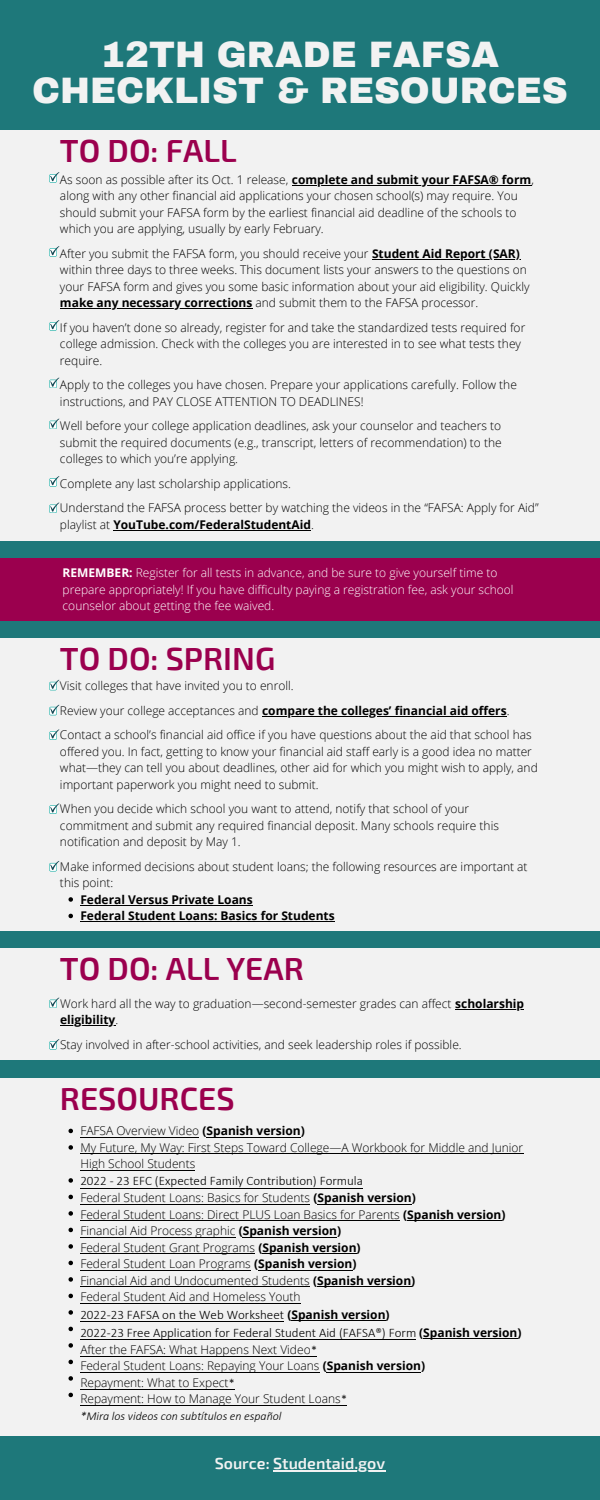
<style>
.page{position:relative;width:600px;height:1500px;background:#1e787a}
.page>*{position:absolute;margin:0;border:0;box-sizing:border-box;transform-origin:0 0}
.t1{font:900 36px/36px "Archivo";color:#f2f2f2;text-align:center}
.t2{font:600 32px "Exo 2";color:#9b004e}
.t3{font:600 16px "Exo 2";color:#f2f2f2}
.t4{font:300 13px/17.9px "Calibri";color:#000}
.t5{font:300 12px/16.5px "Open Sans";color:#000}
.t6{font:300 12px/16.5px "Open Sans";color:#fff}
.t7{font:700 12px "Open Sans";color:#000}
.s1{font-weight:700}
.s2{font-weight:300}
.s3{font-family:"Open Sans";font-weight:700;font-size:12px}
.s4{font-family:"Calibri"}
.s5{font-family:"Calibri";font-style:italic}
</style>
<div class="page">
<hr style="left:273px;top:1471px;width:112px;height:1px;background:#f2f2f2">
<div style="left:0;top:558px;width:600px;height:63px;background:#9b004e"></div>
<div style="left:0;top:1078px;width:600px;height:358px;background:#f2f2f2"></div>
<svg style="left:69px;top:1129px;width:4px;height:4px"></svg>
<svg style="left:69px;top:1145px;width:4px;height:5px"></svg>
<svg style="left:69px;top:1178px;width:4px;height:5px"></svg>
<svg style="left:69px;top:1195px;width:4px;height:4px"></svg>
<svg style="left:69px;top:1211px;width:4px;height:5px"></svg>
<svg style="left:69px;top:1228px;width:4px;height:4px"></svg>
<svg style="left:69px;top:1244px;width:4px;height:5px"></svg>
<svg style="left:69px;top:1261px;width:4px;height:4px"></svg>
<svg style="left:69px;top:1277px;width:4px;height:5px"></svg>
<svg style="left:69px;top:1294px;width:4px;height:4px"></svg>
<svg style="left:69px;top:1310px;width:4px;height:5px"></svg>
<svg style="left:69px;top:1327px;width:4px;height:4px"></svg>
<svg style="left:69px;top:1343px;width:4px;height:5px"></svg>
<svg style="left:69px;top:1360px;width:4px;height:4px"></svg>
<svg style="left:69px;top:1376px;width:4px;height:5px"></svg>
<svg style="left:69px;top:1393px;width:4px;height:4px"></svg>
<div style="left:0;top:130px;width:600px;height:410px;background:#f2f2f2"></div>
<hr style="left:292px;top:185px;width:240px;height:1px;background:#000">
<hr style="left:372px;top:259px;width:148px;height:1px;background:#000">
<hr style="left:60px;top:308px;width:192px;height:1px;background:#000">
<hr style="left:113px;top:530px;width:198px;height:1px;background:#000">
<svg style="left:49px;top:172px;width:10px;height:10px"></svg>
<svg style="left:49px;top:246px;width:10px;height:10px"></svg>
<svg style="left:49px;top:320px;width:10px;height:10px"></svg>
<svg style="left:49px;top:377px;width:10px;height:11px"></svg>
<svg style="left:49px;top:418px;width:10px;height:11px"></svg>
<svg style="left:49px;top:476px;width:10px;height:10px"></svg>
<svg style="left:49px;top:502px;width:10px;height:11px"></svg>
<div style="left:0;top:638px;width:600px;height:293px;background:#f2f2f2"></div>
<svg style="left:68px;top:897px;width:5px;height:5px"></svg>
<hr style="left:80px;top:905px;width:173px;height:1px;background:#000">
<svg style="left:68px;top:914px;width:5px;height:4px"></svg>
<hr style="left:80px;top:921px;width:255px;height:1px;background:#000">
<hr style="left:262px;top:716px;width:245px;height:1px;background:#000">
<svg style="left:49px;top:680px;width:10px;height:10px"></svg>
<svg style="left:49px;top:705px;width:10px;height:10px"></svg>
<svg style="left:49px;top:729px;width:10px;height:11px"></svg>
<svg style="left:49px;top:803px;width:10px;height:11px"></svg>
<svg style="left:49px;top:861px;width:10px;height:10px"></svg>
<div style="left:0;top:948px;width:600px;height:112px;background:#f2f2f2"></div>
<hr style="left:455px;top:1009px;width:69px;height:1px;background:#000">
<hr style="left:60px;top:1025px;width:55px;height:1px;background:#000">
<svg style="left:49px;top:997px;width:10px;height:11px"></svg>
<svg style="left:49px;top:1039px;width:10px;height:10px"></svg>
<hr style="left:81px;top:1137px;width:118px;height:1px;background:#000">
<hr style="left:207px;top:1137px;width:94px;height:1px;background:#000">
<hr style="left:81px;top:1153px;width:443px;height:1px;background:#000">
<hr style="left:81px;top:1170px;width:114px;height:1px;background:#000">
<hr style="left:81px;top:1188px;width:282px;height:1px;background:#000">
<hr style="left:81px;top:1204px;width:229px;height:1px;background:#000">
<hr style="left:318px;top:1204px;width:94px;height:1px;background:#000">
<hr style="left:81px;top:1220px;width:319px;height:1px;background:#000">
<hr style="left:407px;top:1220px;width:94px;height:1px;background:#000">
<hr style="left:81px;top:1237px;width:155px;height:1px;background:#000">
<hr style="left:243px;top:1237px;width:94px;height:1px;background:#000">
<hr style="left:81px;top:1253px;width:174px;height:1px;background:#000">
<hr style="left:263px;top:1253px;width:94px;height:1px;background:#000">
<hr style="left:81px;top:1270px;width:170px;height:1px;background:#000">
<hr style="left:258px;top:1270px;width:94px;height:1px;background:#000">
<hr style="left:81px;top:1286px;width:229px;height:1px;background:#000">
<hr style="left:317px;top:1286px;width:94px;height:1px;background:#000">
<hr style="left:81px;top:1303px;width:220px;height:1px;background:#000">
<hr style="left:81px;top:1321px;width:203px;height:1px;background:#000">
<hr style="left:292px;top:1320px;width:94px;height:1px;background:#000">
<hr style="left:81px;top:1339px;width:335px;height:1px;background:#000">
<hr style="left:423px;top:1338px;width:94px;height:1px;background:#000">
<hr style="left:81px;top:1356px;width:236px;height:1px;background:#000">
<hr style="left:81px;top:1372px;width:239px;height:1px;background:#000">
<hr style="left:327px;top:1372px;width:94px;height:1px;background:#000">
<hr style="left:81px;top:1389px;width:154px;height:1px;background:#000">
<hr style="left:81px;top:1405px;width:266px;height:1px;background:#000">
<p class="t1" style="left:32px;top:37px;width:537px">12TH GRADE FAFSA<br>CHECKLIST &amp; RESOURCES</p>
<p class="t2" style="left:60px;top:130px;width:178px">TO DO: FALL</p>
<p class="t5" style="left:60px;top:171px;width:476px">As soon as possible after its Oct. 1 release, <span class="s1">complete and submit your FAFSA® form</span>, along with any other financial aid applications your chosen school(s) may require. You should submit your FAFSA form by the earliest financial aid deadline of the schools to which you are applying, usually by early February.</p>
<p class="t5" style="left:60px;top:245px;width:471px">After you submit the FAFSA form, you should receive your <span class="s1">Student Aid Report (SAR) </span>within three days to three weeks. This document lists your answers to the questions on your FAFSA form and gives you some basic information about your aid eligibility. Quickly <span class="s1">make any necessary corrections</span> and submit them to the FAFSA processor.</p>
<p class="t5" style="left:60px;top:319px;width:467px">If you haven’t done so already, register for and take the standardized tests required for college admission. Check with the colleges you are interested in to see what tests they require.</p>
<p class="t5" style="left:60px;top:376px;width:458px">Apply to the colleges you have chosen. Prepare your applications carefully. Follow the instructions, and PAY CLOSE ATTENTION TO DEADLINES!</p>
<p class="t5" style="left:60px;top:417px;width:443px;text-align:justify">Well before your college application deadlines, ask your counselor and teachers to submit the required documents (e.g., transcript, letters of recommendation) to the colleges to which you’re applying.</p>
<p class="t5" style="left:60px;top:475px;width:232px">Complete any last scholarship applications.</p>
<p class="t5" style="left:60px;top:499px;width:480px">Understand the FAFSA process better by watching the videos in the “FAFSA: Apply for Aid” playlist at <span class="s1">YouTube.com/FederalStudentAid</span>.</p>
<p class="t6" style="left:63px;top:564px;width:453px"><span class="s1">REMEMBER:</span> Register for all tests in advance, and be sure to give yourself time to prepare appropriately! If you have difficulty paying a registration fee, ask your school counselor about getting the fee waived.</p>
<p class="t2" style="left:60px;top:638px;width:217px">TO DO: SPRING</p>
<p class="t5" style="left:60px;top:677px;width:235px">Visit colleges that have invited you to enroll.</p>
<p class="t7" style="left:60px;top:702px;width:451px"><span class="s2">Review your college acceptances and</span> compare the colleges’ financial aid offers<span class="s2">.</span></p>
<p class="t5" style="left:60px;top:726px;width:479px">Contact a school’s financial aid office if you have questions about the aid that school has offered you. In fact, getting to know your financial aid staff early is a good idea no matter what—they can tell you about deadlines, other aid for which you might wish to apply, and important paperwork you might need to submit.</p>
<p class="t5" style="left:60px;top:800px;width:441px">When you decide which school you want to attend, notify that school of your commitment and submit any required financial deposit. Many schools require this notification and deposit by May 1.</p>
<p class="t5" style="left:60px;top:858px;width:469px">Make informed decisions about student loans; the following resources are important at this point:</p>
<p class="t7" style="left:80px;top:891px;width:174px">Federal Versus Private Loans</p>
<p class="t7" style="left:80px;top:907px;width:256px">Federal Student Loans: Basics for Students</p>
<p class="t2" style="left:60px;top:948px;width:245px">TO DO: ALL YEAR</p>
<p class="t5" style="left:60px;top:995px;width:466px">Work hard all the way to graduation—second-semester grades can affect <span class="s1">scholarship eligibility</span>.</p>
<p class="t5" style="left:60px;top:1036px;width:403px">Stay involved in after-school activities, and seek leadership roles if possible.</p>
<p class="t2" style="left:60px;top:1078px;width:176px">RESOURCES</p>
<p class="t5" style="left:80px;top:1122px;width:444px">FAFSA Overview Video <span class="s1">(Spanish version)<br></span>My Future, My Way: First Steps Toward College—A Workbook for Middle and Junior<br>High School Students</p>
<p class="t4" style="left:80px;top:1172px;width:284px">2022 - 23 EFC (Expected Family Contribution) Formula</p>
<p class="t5" style="left:80px;top:1190px;width:427px">Federal Student Loans: Basics for Students <span class="s1">(Spanish version)<br></span>Federal Student Loans: Direct PLUS Loan Basics for Parents <span class="s1">(Spanish version)<br></span>Financial Aid Process graphic <span class="s1">(Spanish version)<br></span>Federal Student Grant Programs <span class="s1">(Spanish version)<br></span>Federal Student Loan Programs <span class="s1">(Spanish version)<br></span>Financial Aid and Undocumented Students <span class="s1">(Spanish version)<br></span>Federal Student Aid and Homeless Youth</p>
<p class="t4" style="left:80px;top:1305px;width:443px">2022-23 FAFSA on the Web Worksheet <span class="s3">(Spanish version)<br></span>2022-23 Free Application for Federal Student Aid (FAFSA®) Form <span class="s3">(Spanish version)</span></p>
<p class="t5" style="left:80px;top:1341px;width:346px">After the FAFSA: What Happens Next Video<span class="s4">*<br></span>Federal Student Loans: Repaying Your Loans <span class="s1">(Spanish version)<br></span>Repayment: What to Expect<span class="s4">*<br></span>Repayment: How to Manage Your Student Loans<span class="s4">*<br></span><span class="s5">*Mira los videos con subtítulos en español</span></p>
<p class="t3" style="left:215px;top:1453px;width:172px">Source: Studentaid.gov</p>
</div>
